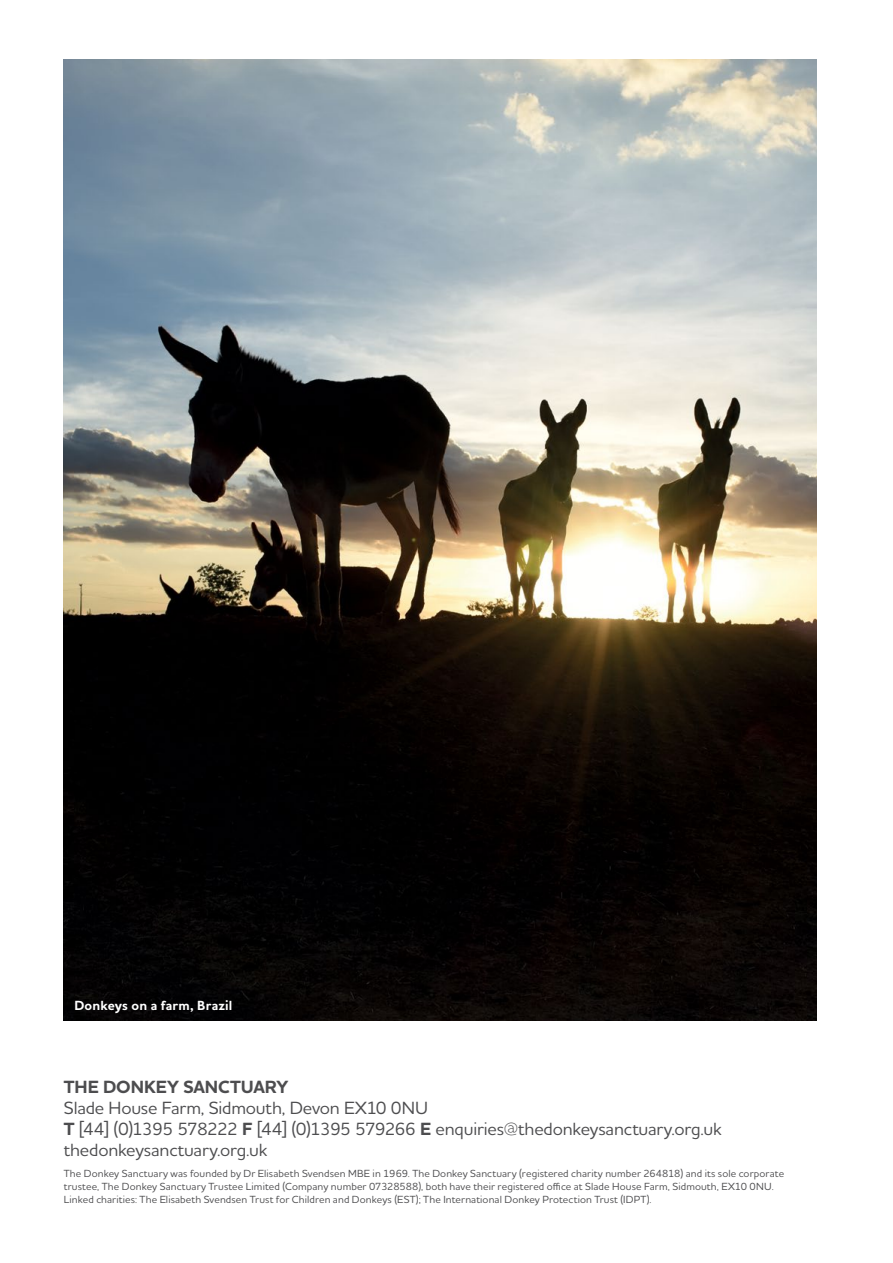
<style>
.page{position:relative;width:893px;height:1263px;background:#fff}
.page>*{position:absolute;margin:0;border:0;box-sizing:border-box;transform-origin:0 0}
.t1{font:500 18px/21px "Houschka Alt Pro";letter-spacing:-.01em;color:#4d4d4f}
.t2{font:700 18px "Houschka Alt Pro";letter-spacing:-.005em;color:#4d4d4f}
.t3{font:700 13.5px "Houschka Alt Pro";letter-spacing:.015em;color:#fff}
.t4{font:500 10.5px/12.6px "Houschka Alt Pro";letter-spacing:.01em;color:#4d4d4f}
.s1{font-weight:700}
</style>
<div class="page">
<img style="left:64px;top:60px;width:752px;height:961px">
<p class="t3" style="left:74px;top:996px;width:159px">Donkeys on a farm, Brazil</p>
<h1 class="t2" style="left:64px;top:1075px;width:226px">THE DONKEY SANCTUARY</h1>
<h1 class="t1" style="left:64px;top:1097px;width:660px">Slade House Farm, Sidmouth, Devon EX10 0NU<br><span class="s1">T</span> [44] (0)1395 578222 <span class="s1">F</span> [44] (0)1395 579266 <span class="s1">E</span> enquiries@thedonkeysanctuary.org.uk thedonkeysanctuary.org.uk</h1>
<p class="t4" style="left:64px;top:1167px;width:722px">The Donkey Sanctuary was founded by Dr Elisabeth Svendsen MBE in 1969. The Donkey Sanctuary (registered charity number 264818) and its sole corporate trustee, The Donkey Sanctuary Trustee Limited (Company number 07328588), both have their registered office at Slade House Farm, Sidmouth, EX10 0NU.<br>Linked charities: The Elisabeth Svendsen Trust for Children and Donkeys (EST); The International Donkey Protection Trust (IDPT).</p>
</div>
